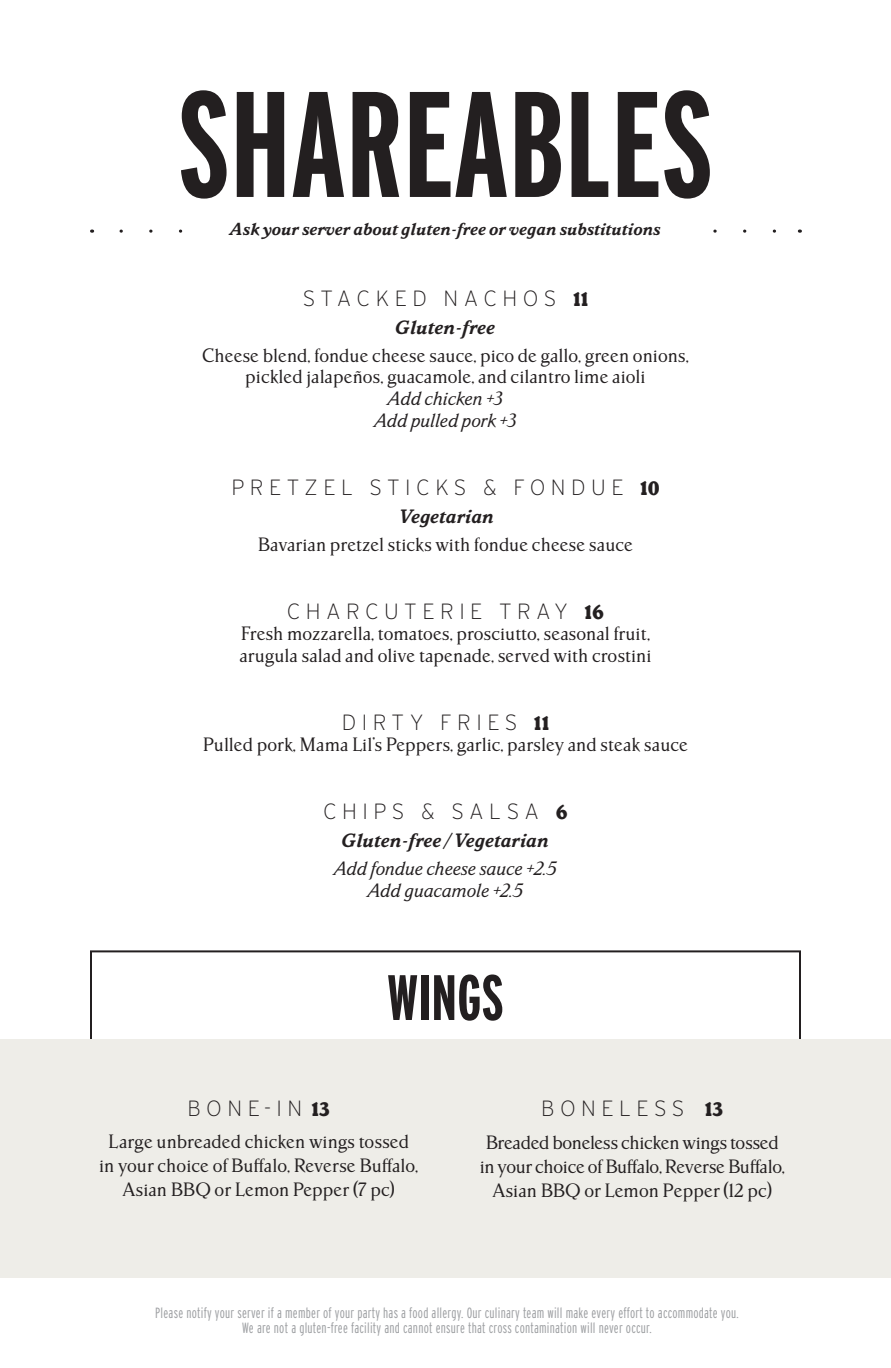
<style>
.page{position:relative;width:891px;height:1368px;background:#fff}
.page>*{position:absolute;margin:0;border:0;box-sizing:border-box;transform-origin:0 0}
.t1{font:700 150px "Interstate Compressed";color:#231f20}
.t2{font:700 64px "Interstate Compressed";color:#231f20}
.t3{font:200 22px "Interstate";letter-spacing:.25em;color:#231f20}
.Item__Price_Tab_2_5{font:18px/24px "Parkinson";color:#231f20;text-align:center}
.Item__Price_Tab_2_5-2{font:18px/24px "Parkinson";letter-spacing:-.02em;color:#231f20;text-align:center}
.t4{font:italic 18px "Parkinson";color:#231f20}
.t5{font:italic 700 18px "Parkinson";color:#231f20}
.Item__Price_Tab_2_5-3{font:italic 700 16px "Parkinson";color:#231f20}
.Raw_Foods_Disclaimer{font:300 14.8px/15px "Interstate Compressed";letter-spacing:.015em;color:#9d9fa2;text-align:center}
.s1{font-family:"Parkinson";font-weight:900;font-size:18px}
</style>
<div class="page">
<div style="left:0;top:1040px;width:891px;height:238px;background:#eeede8"></div>
<svg style="left:121px;top:230px;width:655px;height:3px"></svg>
<div style="left:203px;top:220px;width:485px;height:31px;background:#fff"></div>
<p class="t1" style="left:178px;top:62px;width:537px">SHAREABLES</p>
<p class="Item__Price_Tab_2_5-3" style="left:230px;top:219px;width:432px">Ask your server about gluten-free or vegan substitutions</p>
<p class="t3" style="left:303px;top:286px;width:287px">STACKED NACHOS <span class="s1">11</span></p>
<p class="t5" style="left:396px;top:317px;width:101px">Gluten-free</p>
<p class="Item__Price_Tab_2_5" style="left:202px;top:343px;width:488px">Cheese blend, fondue cheese sauce, pico de gallo, green onions,</p>
<p class="Item__Price_Tab_2_5" style="left:245px;top:365px;width:402px">pickled jalapeños, guacamole, and cilantro lime aioli</p>
<p class="t4" style="left:388px;top:388px;width:117px">Add chicken +3</p>
<p class="t4" style="left:374px;top:409px;width:144px">Add pulled pork +3</p>
<p class="t3" style="left:231px;top:475px;width:430px">PRETZEL STICKS &amp; FONDUE <span class="s1">10</span></p>
<p class="t5" style="left:400px;top:505px;width:96px">Vegetarian</p>
<p class="Item__Price_Tab_2_5" style="left:258px;top:532px;width:377px">Bavarian pretzel sticks with fondue cheese sauce</p>
<p class="t3" style="left:287px;top:599px;width:319px">CHARCUTERIE TRAY <span class="s1">16</span></p>
<p class="Item__Price_Tab_2_5" style="left:241px;top:622px;width:411px">Fresh mozzarella, tomatoes, prosciutto, seasonal fruit,</p>
<p class="Item__Price_Tab_2_5" style="left:239px;top:643px;width:414px">arugula salad and olive tapenade, served with crostini</p>
<p class="t3" style="left:342px;top:710px;width:209px">DIRTY FRIES <span class="s1">11</span></p>
<p class="Item__Price_Tab_2_5" style="left:203px;top:733px;width:487px">Pulled pork, Mama Lil’s Peppers, garlic, parsley and steak sauce</p>
<p class="t3" style="left:323px;top:800px;width:246px">CHIPS &amp; SALSA <span class="s1">6</span></p>
<p class="t5" style="left:342px;top:830px;width:209px">Gluten-free / Vegetarian</p>
<p class="t4" style="left:334px;top:858px;width:224px">Add fondue cheese sauce +2.5</p>
<p class="t4" style="left:368px;top:880px;width:157px">Add guacamole +2.5</p>
<p class="t2" style="left:387px;top:962px;width:118px">WINGS</p>
<p class="t3" style="left:188px;top:1096px;width:144px">BONE-IN <span class="s1">13</span></p>
<p class="Item__Price_Tab_2_5" style="left:99px;top:1130px;width:321px">Large unbreaded chicken wings tossed in your choice of Buffalo, Reverse Buffalo,<br>Asian BBQ or Lemon Pepper (7 pc)</p>
<p class="t3" style="left:541px;top:1096px;width:183px">BONELESS <span class="s1">13</span></p>
<p class="Item__Price_Tab_2_5-2" style="left:480px;top:1131px;width:307px">Breaded boneless chicken wings tossed in your choice of Buffalo, Reverse Buffalo,<br>Asian BBQ or Lemon Pepper (12 pc)</p>
<p class="Raw_Foods_Disclaimer" style="left:155px;top:1305px;width:585px">Please notify your server if a member of your party has a food allergy. Our culinary team will make every effort to accommodate you.<br>We are not a gluten-free facility and cannot ensure that cross contamination will never occur.</p>
</div>
